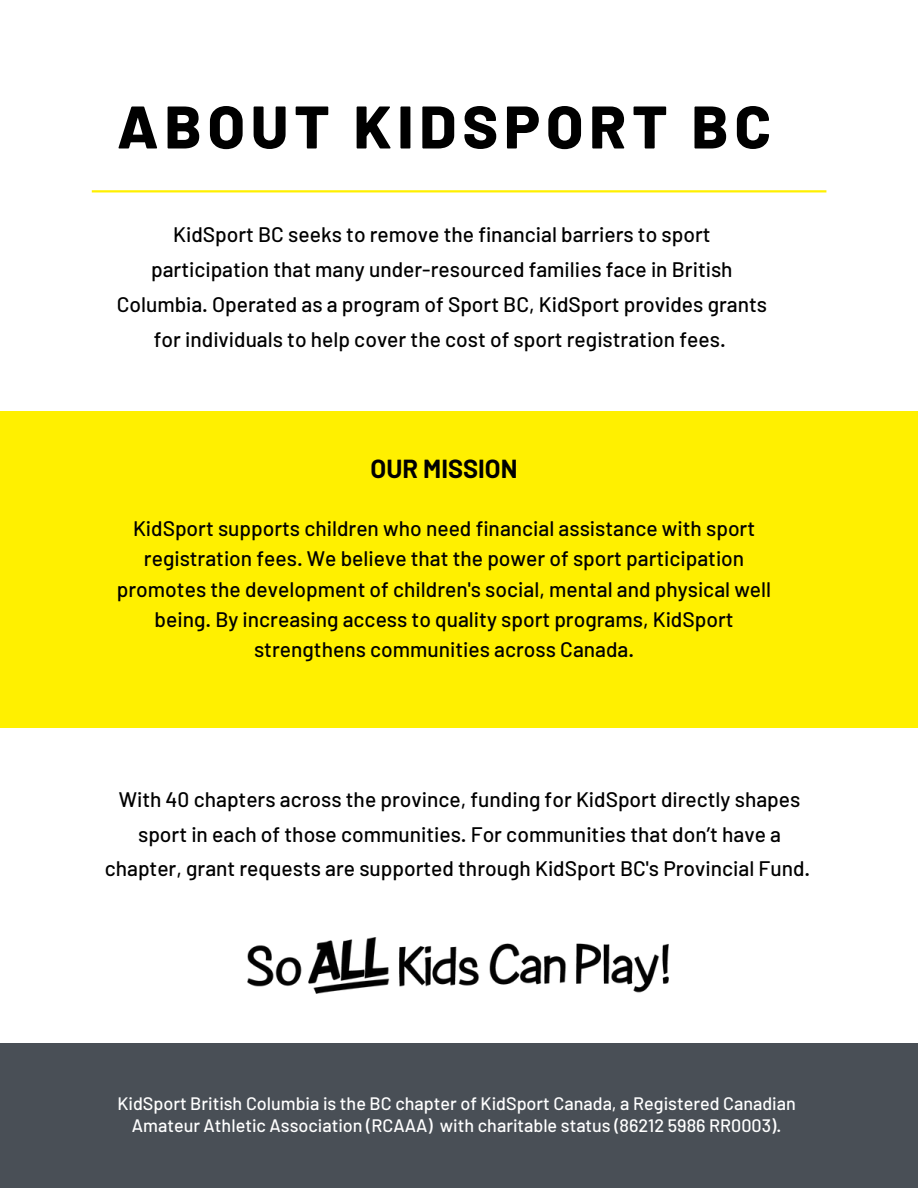
<style>
.page{position:relative;width:918px;height:1188px;background:#fff}
.page>*{position:absolute;margin:0;border:0;box-sizing:border-box;transform-origin:0 0}
.t1{font:800 60px "Barlow";letter-spacing:.1em;color:#000}
.t2{font:700 25.5px "Barlow";color:#000}
.t3{font:500 21px/34.8px "Barlow";color:#000;text-align:center}
.t4{font:500 18px "Barlow";color:#fff}
</style>
<div class="page">
<hr style="left:92px;top:190px;width:734px;height:2px;background:#fff000">
<div style="left:0;top:1043px;width:918px;height:145px;background:#494f56"></div>
<img style="left:248px;top:938px;width:421px;height:56px">
<div style="left:0;top:412px;width:918px;height:316px;background:#fff000"></div>
<p class="t1" style="left:117px;top:88px;width:656px">ABOUT KIDSPORT BC</p>
<p class="t3" style="left:117px;top:216px;width:652px">KidSport BC seeks to remove the financial barriers to sport participation that many under-resourced families face in British Columbia. Operated as a program of Sport BC, KidSport provides grants for individuals to help cover the cost of sport registration fees.</p>
<p class="t2" style="left:371px;top:453px;width:148px">OUR MISSION</p>
<p class="t3" style="left:117px;top:512px;width:656px;line-height:30.3px">KidSport supports children who need financial assistance with sport registration fees. We believe that the power of sport participation promotes the development of children's social, mental and physical well being. By increasing access to quality sport programs, KidSport strengthens communities across Canada.</p>
<p class="t3" style="left:105px;top:781px;width:707px">With 40 chapters across the province, funding for KidSport directly shapes sport in each of those communities. For communities that don’t have a chapter, grant requests are supported through KidSport BC's Provincial Fund.</p>
<p class="t4" style="left:117px;top:1092px;width:680px">KidSport British Columbia is the BC chapter of KidSport Canada, a Registered Canadian</p>
<p class="t4" style="left:132px;top:1114px;width:651px">Amateur Athletic Association (RCAAA) with charitable status (86212 5986 RR0003).</p>
</div>
